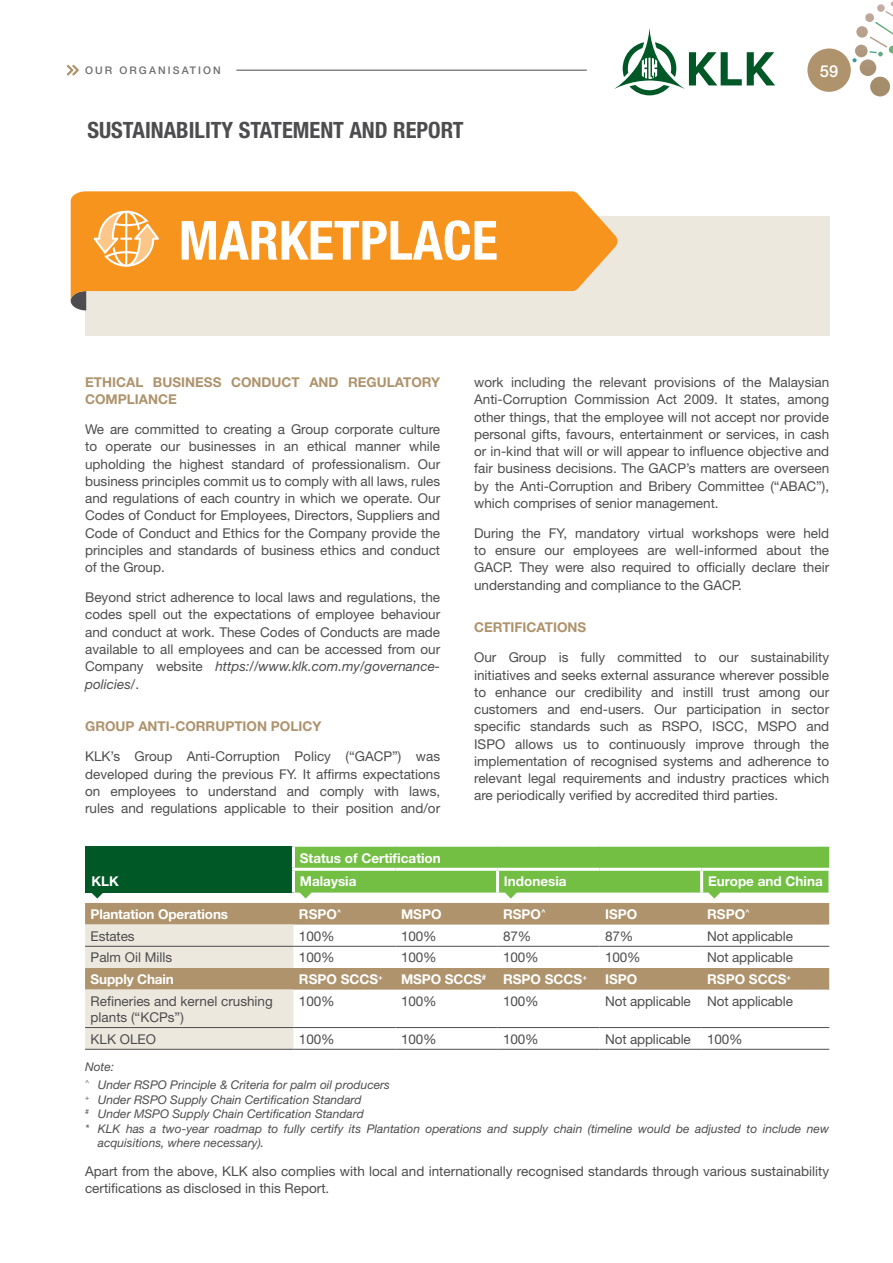
<style>
.page{position:relative;width:893px;height:1263px;background:#fff}
.page>*{position:absolute;margin:0;border:0;box-sizing:border-box;transform-origin:0 0}
.t1{font:700 condensed 54px "Helvetica Neue";color:#fff}
.t2{font:700 condensed 22.5px "Helvetica Neue";color:#4d4d4f}
.t3{font:500 16.5px "Helvetica Neue";color:#fff}
.t4{font:13.5px/17.2px "Helvetica Neue";color:#4d4d4f;text-align:justify}
.t5{font:700 13.5px/23.2px "Helvetica Neue";color:#fff}
.t6{font:700 13.5px/17.2px "Helvetica Neue";color:#ae936c}
.t7{font:italic 12px/18.6px "Helvetica Neue";color:#4d4d4f}
.t8{font:500 10.5px "Helvetica Neue";letter-spacing:.2em;color:#6d6e71}
.s1{font-style:italic}
</style>
<div class="page">
<svg style="left:846px;top:1px;width:47px;height:95px"></svg>
<div style="left:807px;top:48px;width:44px;height:44px;background:#ae936c;border-radius:50%"></div>
<div style="left:85px;top:217px;width:744px;height:119px;background:#ede8de"></div>
<svg style="left:71px;top:301px;width:15px;height:9px"></svg>
<svg style="left:71px;top:191px;width:547px;height:110px;background:#f59f37"></svg>
<svg style="left:94px;top:211px;width:65px;height:56px;background:#f9b668"></svg>
<div style="left:85px;top:846px;width:208px;height:46px;background:#005826"></div>
<svg style="left:85px;top:903px;width:744px;height:87px;fill:#ae936c"></svg>
<svg style="left:85px;top:924px;width:208px;height:125px;background:#e1d8c9"></svg>
<hr style="left:292px;top:847px;width:3px;height:21px;background:#fff">
<hr style="left:292px;top:871px;width:3px;height:21px;background:#fff">
<hr style="left:292px;top:845px;width:103px;height:2px;background:#fff">
<hr style="left:292px;top:868px;width:103px;height:3px;background:#fff">
<hr style="left:85px;top:946px;width:208px;height:1px;background:#4d4d4f">
<hr style="left:293px;top:946px;width:102px;height:1px;background:#4d4d4f">
<hr style="left:395px;top:946px;width:103px;height:1px;background:#4d4d4f">
<hr style="left:498px;top:946px;width:102px;height:1px;background:#4d4d4f">
<hr style="left:600px;top:946px;width:102px;height:1px;background:#4d4d4f">
<hr style="left:702px;top:946px;width:127px;height:1px;background:#4d4d4f">
<hr style="left:85px;top:1027px;width:208px;height:1px;background:#4d4d4f">
<hr style="left:293px;top:1027px;width:102px;height:1px;background:#4d4d4f">
<hr style="left:395px;top:1027px;width:103px;height:1px;background:#4d4d4f">
<hr style="left:498px;top:1027px;width:102px;height:1px;background:#4d4d4f">
<hr style="left:600px;top:1027px;width:102px;height:1px;background:#4d4d4f">
<hr style="left:702px;top:1027px;width:127px;height:1px;background:#4d4d4f">
<hr style="left:85px;top:1049px;width:208px;height:1px;background:#4d4d4f">
<hr style="left:293px;top:1049px;width:102px;height:1px;background:#4d4d4f">
<hr style="left:395px;top:1049px;width:103px;height:1px;background:#4d4d4f">
<hr style="left:498px;top:1049px;width:102px;height:1px;background:#4d4d4f">
<hr style="left:600px;top:1049px;width:102px;height:1px;background:#4d4d4f">
<hr style="left:702px;top:1049px;width:127px;height:1px;background:#4d4d4f">
<svg style="left:91px;top:892px;width:12px;height:6px"></svg>
<svg style="left:293px;top:846px;width:536px;height:52px;background:#8bca65"></svg>
<svg style="left:614px;top:28px;width:161px;height:67px"></svg>
<svg style="left:66px;top:64px;width:13px;height:12px"></svg>
<hr style="left:236px;top:70px;width:351px;height:1px;background:#4d4d4f">
<p class="t8" style="left:85px;top:64px;width:137px">OUR ORGANISATION</p>
<p class="t3" style="left:820px;top:61px;width:20px">59</p>
<h2 class="t2" style="left:88px;top:116px;width:378px">SUSTAINABILITY STATEMENT AND REPORT</h2>
<h1 class="t1" style="left:179px;top:208px;width:320px">MARKETPLACE</h1>
<p class="t6" style="left:85px;top:373px;width:357px">ETHICAL BUSINESS CONDUCT AND REGULATORY<br>COMPLIANCE</p>
<p class="t4" style="left:85px;top:420px;width:357px">We are committed to creating a Group corporate culture to operate our businesses in an ethical manner while upholding the highest standard of professionalism. Our business principles commit us to comply with all laws, rules and regulations of each country in which we operate. Our Codes of Conduct for Employees, Directors, Suppliers and Code of Conduct and Ethics for the Company provide the principles and standards of business ethics and conduct of the Group.</p>
<p class="t4" style="left:85px;top:589px;width:357px">Beyond strict adherence to local laws and regulations, the codes spell out the expectations of employee behaviour and conduct at work. These Codes of Conducts are made available to all employees and can be accessed from our Company website <span class="s1">https://www.klk.com.my/governance&shy;policies/</span>.</p>
<p class="t6" style="left:85px;top:717px;width:238px">GROUP ANTI-CORRUPTION POLICY</p>
<p class="t4" style="left:85px;top:748px;width:357px">KLK’s Group Anti-Corruption Policy (“GACP”) was developed during the previous FY. It affirms expectations on employees to understand and comply with laws, rules and regulations applicable to their position and/or</p>
<p class="t5" style="left:91px;top:869px;width:29px">KLK</p>
<p class="t5" style="left:300px;top:846px;width:142px">Status of Certification<br>Malaysia</p>
<p class="t4" style="left:474px;top:373px;width:357px">work including the relevant provisions of the Malaysian Anti-Corruption Commission Act 2009. It states, among other things, that the employee will not accept nor provide personal gifts, favours, entertainment or services, in cash or in-kind that will or will appear to influence objective and fair business decisions. The GACP’s matters are overseen by the Anti-Corruption and Bribery Committee (“ABAC”), which comprises of senior management.</p>
<p class="t4" style="left:474px;top:524px;width:357px">During the FY, mandatory virtual workshops were held to ensure our employees are well-informed about the GACP. They were also required to officially declare their understanding and compliance to the GACP.</p>
<p class="t6" style="left:474px;top:619px;width:114px">CERTIFICATIONS</p>
<p class="t4" style="left:474px;top:649px;width:357px">Our Group is fully committed to our sustainability initiatives and seeks external assurance wherever possible to enhance our credibility and instill trust among our customers and end-users. Our participation in sector specific standards such as RSPO, ISCC, MSPO and ISPO allows us to continuously improve through the implementation of recognised systems and adherence to relevant legal requirements and industry practices which are periodically verified by accredited third parties.</p>
<p class="t5" style="left:504px;top:869px;width:64px">Indonesia</p>
<p class="t5" style="left:708px;top:869px;width:116px">Europe and China</p>
<p class="t5" style="left:91px;top:902px;width:139px">Plantation Operations</p>
<p class="t5" style="left:299px;top:902px;width:44px">RSPO<sup>^</sup></p>
<p class="t5" style="left:401px;top:902px;width:42px">MSPO</p>
<p class="t5" style="left:503px;top:902px;width:44px">RSPO<sup>^</sup></p>
<p class="t5" style="left:605px;top:902px;width:34px">ISPO</p>
<p class="t5" style="left:707px;top:902px;width:44px">RSPO<sup>^</sup></p>
<p class="t4" style="left:91px;top:927px;width:45px">Estates</p>
<p class="t4" style="left:299px;top:927px;width:37px">100%</p>
<p class="t4" style="left:401px;top:927px;width:37px">100%</p>
<p class="t4" style="left:503px;top:927px;width:30px">87%</p>
<p class="t4" style="left:605px;top:927px;width:30px">87%</p>
<p class="t4" style="left:707px;top:927px;width:87px">Not applicable</p>
<p class="t4" style="left:91px;top:949px;width:83px">Palm Oil Mills</p>
<p class="t4" style="left:299px;top:949px;width:37px">100%</p>
<p class="t4" style="left:401px;top:949px;width:37px">100%</p>
<p class="t4" style="left:503px;top:949px;width:37px">100%</p>
<p class="t4" style="left:605px;top:949px;width:37px">100%</p>
<p class="t4" style="left:707px;top:949px;width:87px">Not applicable</p>
<p class="t5" style="left:91px;top:967px;width:85px">Supply Chain</p>
<p class="t5" style="left:299px;top:967px;width:86px">RSPO SCCS<sup>+</sup></p>
<p class="t5" style="left:401px;top:967px;width:188px">MSPO SCCS<sup>#</sup> RSPO SCCS<sup>+</sup></p>
<p class="t5" style="left:605px;top:967px;width:34px">ISPO</p>
<p class="t5" style="left:707px;top:967px;width:86px">RSPO SCCS<sup>+</sup></p>
<p class="t4" style="left:91px;top:993px;width:184px;line-height:16.2px">Refineries and kernel crushing plants (“KCPs”)</p>
<p class="t4" style="left:299px;top:992px;width:37px">100%</p>
<p class="t4" style="left:401px;top:992px;width:37px">100%</p>
<p class="t4" style="left:503px;top:992px;width:37px">100%</p>
<p class="t4" style="left:605px;top:992px;width:189px">Not applicable Not applicable</p>
<p class="t4" style="left:91px;top:1030px;width:67px">KLK OLEO</p>
<p class="t4" style="left:299px;top:1030px;width:37px">100%</p>
<p class="t4" style="left:401px;top:1030px;width:37px">100%</p>
<p class="t4" style="left:503px;top:1030px;width:37px">100%</p>
<p class="t4" style="left:605px;top:1030px;width:139px">Not applicable 100%</p>
<p class="t7" style="left:85px;top:1057px;width:306px">Note:<br><sup>^</sup> Under RSPO Principle &amp; Criteria for palm oil producers</p>
<p class="t7" style="left:85px;top:1090px;width:278px"><sup>+</sup> Under RSPO Supply Chain Certification Standard</p>
<p class="t7" style="left:85px;top:1104px;width:280px"><sup>#</sup> Under MSPO Supply Chain Certification Standard</p>
<p class="t7" style="left:85px;top:1119px;width:746px">* KLK has a two-year roadmap to fully certify its Plantation operations and supply chain (timeline would be adjusted to include new</p>
<p class="t7" style="left:98px;top:1133px;width:168px">acquisitions, where necessary).</p>
<p class="t4" style="left:85px;top:1163px;width:746px;line-height:16.5px">Apart from the above, KLK also complies with local and internationally recognised standards through various sustainability certifications as disclosed in this Report.</p>
</div>
